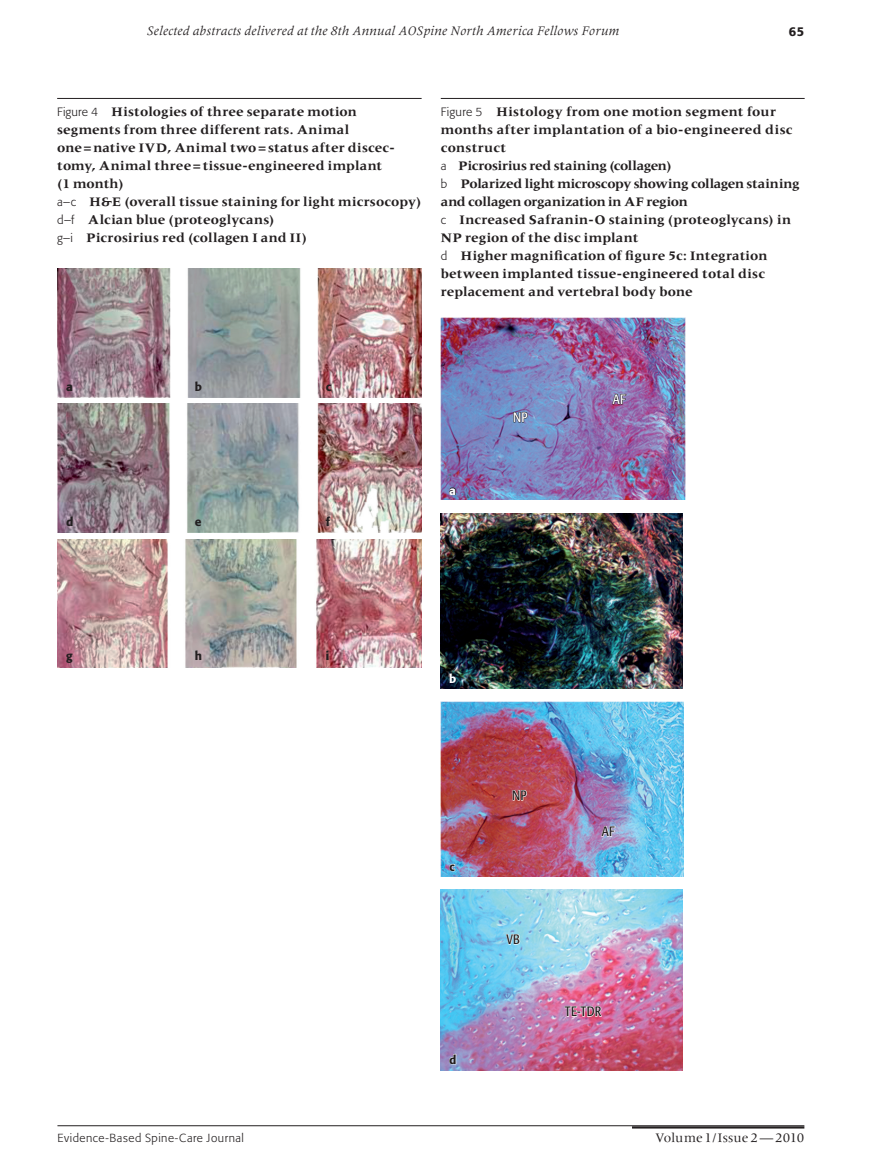
<style>
.page{position:relative;width:881px;height:1174px;background:#fff}
.page>*{position:absolute;margin:0;border:0;box-sizing:border-box;transform-origin:0 0}
.t1{font:700 13.5px/18px "Meridien LT Std";letter-spacing:.005em;color:#231f20}
.t2{font:italic 13.5px "Meridien LT Std";letter-spacing:.015em;color:#231f20}
.t3{font:13.5px "Meridien LT Std";color:#231f20}
.t4{font:condensed 13.5px "Formata BQ";letter-spacing:.02em;color:#231f20}
.t5{font:condensed 13.5px "Formata BQ";color:#fff}
.t6{font:500 12.75px "Formata BQ";color:#231f20}
.t7{font:500 12px "Formata BQ";color:#231f20}
.t8{font:500 12px "Formata BQ";color:#fff}
.t9{font:300 11.7px "Formata BQ";letter-spacing:.045em;color:#231f20}
.s1{font-family:"Formata BQ";font-weight:300;font-size:12px}
</style>
<div class="page">
<hr style="left:57px;top:1125px;width:747px;height:1px;background:#231f20">
<hr style="left:631px;top:1126px;width:173px;height:2px;background:#231f20">
<img style="left:58px;top:269px;width:363px;height:128px">
<img style="left:58px;top:404px;width:363px;height:128px">
<img style="left:58px;top:539px;width:363px;height:128px">
<hr style="left:57px;top:98px;width:364px;height:1px;background:#231f20">
<hr style="left:440px;top:98px;width:364px;height:1px;background:#231f20">
<img style="left:440px;top:317px;width:244px;height:183px">
<img style="left:440px;top:514px;width:242px;height:174px">
<img style="left:440px;top:702px;width:243px;height:174px">
<img style="left:440px;top:890px;width:242px;height:180px">
<svg style="left:513px;top:411px;width:15px;height:12px"></svg>
<svg style="left:512px;top:789px;width:15px;height:12px"></svg>
<svg style="left:611px;top:392px;width:15px;height:13px"></svg>
<svg style="left:601px;top:824px;width:14px;height:13px"></svg>
<svg style="left:505px;top:933px;width:15px;height:13px"></svg>
<svg style="left:564px;top:1005px;width:38px;height:12px"></svg>
<svg style="left:448px;top:487px;width:8px;height:8px"></svg>
<svg style="left:448px;top:863px;width:7px;height:8px"></svg>
<svg style="left:448px;top:1053px;width:8px;height:11px"></svg>
<p class="t2" style="left:147px;top:24px;width:473px">Selected abstracts delivered at the 8th Annual AOSpine North America Fellows Forum</p>
<p class="t6" style="left:788px;top:23px;width:17px">65</p>
<p class="t1" style="left:57px;top:102px;width:365px"><span class="s1">Figure 4</span> Histologies of three separate motion segments from three different rats. Animal<br>one = native IVD, Animal two = status after discec&shy;tomy, Animal three = tissue-engineered implant<br>(1 month)<br><span class="s1">a–c</span> H&amp;E (overall tissue staining for light micrsocopy) <span class="s1">d–f</span> Alcian blue (proteoglycans)<br><span class="s1">g–i</span> Picrosirius red (collagen I and II)</p>
<p class="t1" style="left:440px;top:102px;width:360px"><span class="s1">Figure 5</span> Histology from one motion segment four months after implantation of a bio-engineered disc construct<br><span class="s1">a</span> Picrosirius red staining (collagen)<br><span class="s1">b</span> Polarized light microscopy showing collagen staining and collagen organization in AF region<br><span class="s1">c</span> Increased Safranin-O staining (proteoglycans) in NP region of the disc implant<br><span class="s1">d</span> Higher magnification of figure 5c: Integration between implanted tissue-engineered total disc replacement and vertebral body bone</p>
<p class="t7" style="left:66px;top:380px;width:8px">a</p>
<p class="t7" style="left:195px;top:380px;width:9px">b</p>
<p class="t7" style="left:326px;top:380px;width:7px">c</p>
<p class="t5" style="left:612px;top:391px;width:14px">AF</p>
<p class="t5" style="left:513px;top:409px;width:16px">NP</p>
<p class="t8" style="left:449px;top:483px;width:8px">a</p>
<p class="t7" style="left:66px;top:514px;width:9px">d</p>
<p class="t7" style="left:195px;top:514px;width:8px">e</p>
<p class="t7" style="left:326px;top:514px;width:6px">f</p>
<p class="t7" style="left:66px;top:649px;width:8px">g</p>
<p class="t7" style="left:195px;top:649px;width:9px">h</p>
<p class="t7" style="left:326px;top:649px;width:5px">i</p>
<p class="t8" style="left:449px;top:671px;width:9px">b</p>
<p class="t4" style="left:512px;top:787px;width:16px">NP</p>
<p class="t4" style="left:601px;top:823px;width:14px">AF</p>
<p class="t7" style="left:449px;top:859px;width:7px">c</p>
<p class="t4" style="left:506px;top:931px;width:15px">VB</p>
<p class="t4" style="left:564px;top:1003px;width:38px">TE-TDR</p>
<p class="t7" style="left:449px;top:1052px;width:9px">d</p>
<p class="t9" style="left:57px;top:1131px;width:188px">Evidence-Based Spine-Care Journal</p>
<p class="t3" style="left:655px;top:1130px;width:150px">Volume 1/Issue 2 — 2010</p>
</div>
